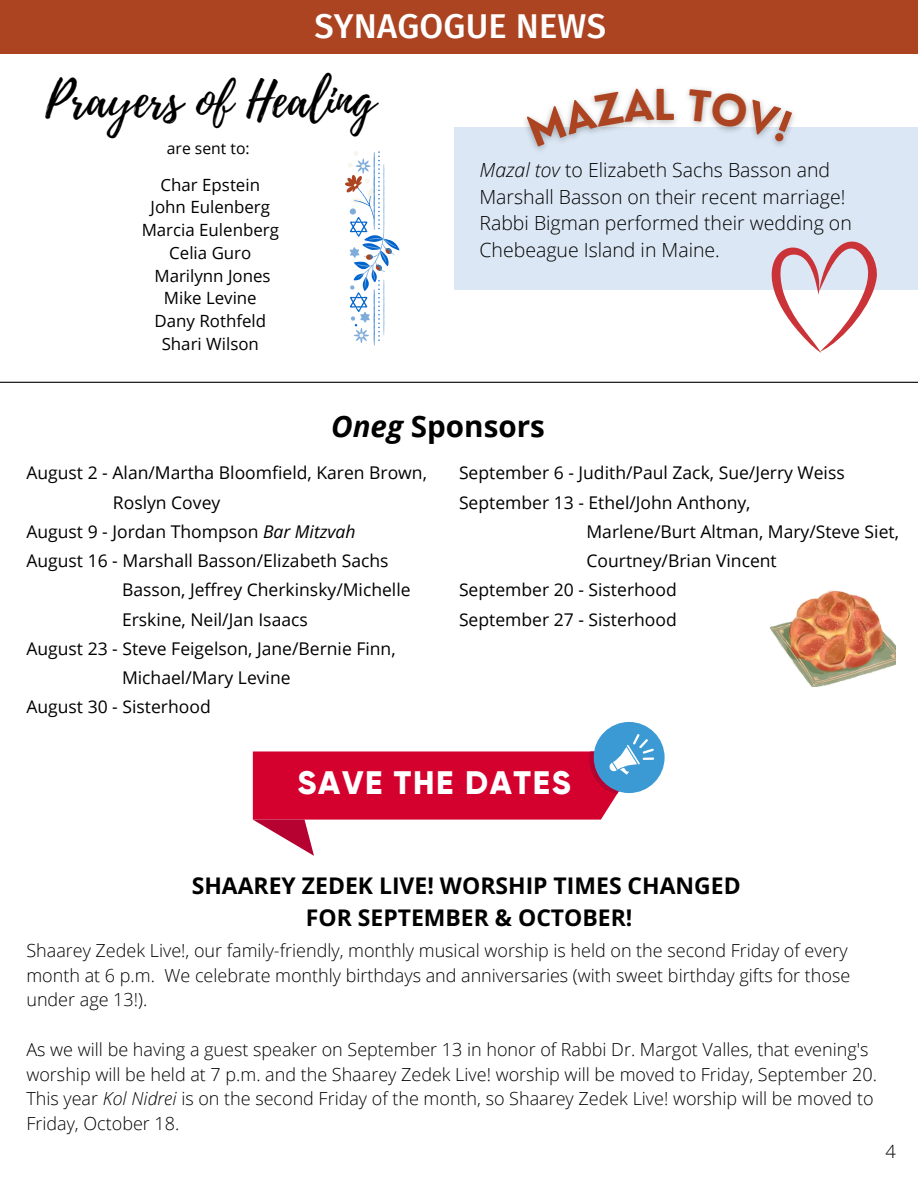
<style>
.page{position:relative;width:918px;height:1188px;background:#fff}
.page>*{position:absolute;margin:0;border:0;box-sizing:border-box;transform-origin:0 0}
.t1{font:49.65px "Playlist Script";color:#000}
.t2{font:700 41.4px "Nourd";color:#ac4422}
.t3{font:500 34.5px "Fira Sans";letter-spacing:.005em;color:#fff}
.t4{font:800 32.55px "Gilroy";letter-spacing:.05em;color:#fff}
.t5{font:700 29.7px "Open Sans";color:#000}
.t6{font:700 22.95px/31.5px "Open Sans";color:#000;text-align:center}
.t7{font:300 19.5px/26.8px "Open Sans";color:#000}
.t8{font:300 18.3px "Open Sans";color:#000}
.t9{font:300 18px/24.8px "Open Sans";color:#000}
.t10{font:17.55px "Open Sans";color:#000}
.t11{font:16.8px "Open Sans";color:#000}
.t12{font:15.75px "Open Sans";color:#000}
.s1{font-style:italic}
</style>
<div class="page">
<hr style="left:0;top:382px;width:918px;height:1px;background:#000">
<img style="left:770px;top:590px;width:126px;height:96px">
<div style="left:594px;top:722px;width:71px;height:71px;background:#3b9ad4;border-radius:50%"></div>
<svg style="left:253px;top:734px;width:401px;height:122px"></svg>
<div style="left:264px;top:753px;width:316px;height:65px;background:#d4012e"></div>
<svg style="left:345px;top:151px;width:54px;height:195px"></svg>
<div style="left:0;top:0;width:918px;height:54px;background:#ac4422"></div>
<div style="left:455px;top:127px;width:463px;height:162px;background:#dbe7f4"></div>
<svg style="left:736px;top:241px;width:149px;height:112px"></svg>
<img style="left:525px;top:87px;width:269px;height:63px">
<svg style="left:526px;top:87px;width:129px;height:60px"></svg>
<svg style="left:687px;top:89px;width:106px;height:54px"></svg>
<h6 class="t3" style="left:314px;top:6px;width:293px">SYNAGOGUE NEWS</h6>
<p class="t1" style="left:45px;top:65px;width:331px">Prayers of Healing</p>
<h4 class="t12" style="left:167px;top:137px;width:84px">are sent to:</h4>
<h2 class="t2" style="left:654px;top:78px;width:23px">L</h2>
<p class="t11" style="left:161px;top:173px;width:101px">Char Epstein</p>
<p class="t11" style="left:151px;top:195px;width:121px">John Eulenberg</p>
<p class="t11" style="left:142px;top:218px;width:139px">Marcia Eulenberg</p>
<p class="t11" style="left:169px;top:241px;width:84px">Celia Guro</p>
<p class="t11" style="left:154px;top:264px;width:118px">Marilynn Jones</p>
<p class="t11" style="left:164px;top:286px;width:94px">Mike Levine</p>
<h2 class="t11" style="left:155px;top:309px;width:113px">Dany Rothfeld</h2>
<h6 class="t11" style="left:162px;top:332px;width:99px">Shari Wilson</h6>
<h3 class="t7" style="left:479px;top:156px;width:374px"><span class="s1">Mazal tov</span> to Elizabeth Sachs Basson and Marshall Basson on their recent marriage!<br>Rabbi Bigman performed their wedding on Chebeague Island in Maine.</h3>
<h6 class="t5" style="left:331px;top:406px;width:215px"><span class="s1">Oneg</span> Sponsors</h6>
<h3 class="t10" style="left:26px;top:461px;width:402px">August 2 - Alan/Martha Bloomfield, Karen Brown,</h3>
<h3 class="t10" style="left:113px;top:490px;width:109px">Roslyn Covey</h3>
<h3 class="t10" style="left:26px;top:519px;width:331px">August 9 - Jordan Thompson <span class="s1">Bar Mitzvah</span></h3>
<h3 class="t10" style="left:26px;top:548px;width:364px">August 16 - Marshall Basson/Elizabeth Sachs</h3>
<h3 class="t10" style="left:122px;top:578px;width:290px">Basson, Jeffrey Cherkinsky/Michelle</h3>
<h3 class="t10" style="left:122px;top:607px;width:187px">Erskine, Neil/Jan Isaacs</h3>
<h3 class="t10" style="left:26px;top:636px;width:371px">August 23 - Steve Feigelson, Jane/Bernie Finn,</h3>
<h3 class="t10" style="left:122px;top:665px;width:170px">Michael/Mary Levine</h3>
<h3 class="t10" style="left:26px;top:695px;width:186px">August 30 - Sisterhood</h3>
<p class="t10" style="left:459px;top:461px;width:387px">September 6 - Judith/Paul Zack, Sue/Jerry Weiss</p>
<p class="t10" style="left:459px;top:490px;width:293px">September 13 - Ethel/John Anthony,</p>
<p class="t10" style="left:586px;top:519px;width:314px">Marlene/Burt Altman, Mary/Steve Siet,</p>
<p class="t10" style="left:586px;top:548px;width:192px">Courtney/Brian Vincent</p>
<p class="t10" style="left:459px;top:578px;width:219px">September 20 - Sisterhood</p>
<p class="t10" style="left:459px;top:607px;width:219px">September 27 - Sisterhood</p>
<p class="t4" style="left:297px;top:763px;width:275px">SAVE THE DATES</p>
<p class="t6" style="left:192px;top:869px;width:550px">SHAAREY ZEDEK LIVE! WORSHIP TIMES CHANGED<br>FOR SEPTEMBER &amp; OCTOBER!</p>
<p class="t9" style="left:26px;top:937px;width:825px">Shaarey Zedek Live!, our family-friendly, monthly musical worship is held on the second Friday of every month at 6 p.m. We celebrate monthly birthdays and anniversaries (with sweet birthday gifts for those under age 13!).</p>
<p class="t9" style="left:26px;top:1036px;width:852px">As we will be having a guest speaker on September 13 in honor of Rabbi Dr. Margot Valles, that evening's worship will be held at 7 p.m. and the Shaarey Zedek Live! worship will be moved to Friday, September 20.<br>This year <span class="s1">Kol Nidrei</span> is on the second Friday of the month, so Shaarey Zedek Live! worship will be moved to Friday, October 18.</p>
<p class="t8" style="left:886px;top:1139px;width:12px">4</p>
</div>
